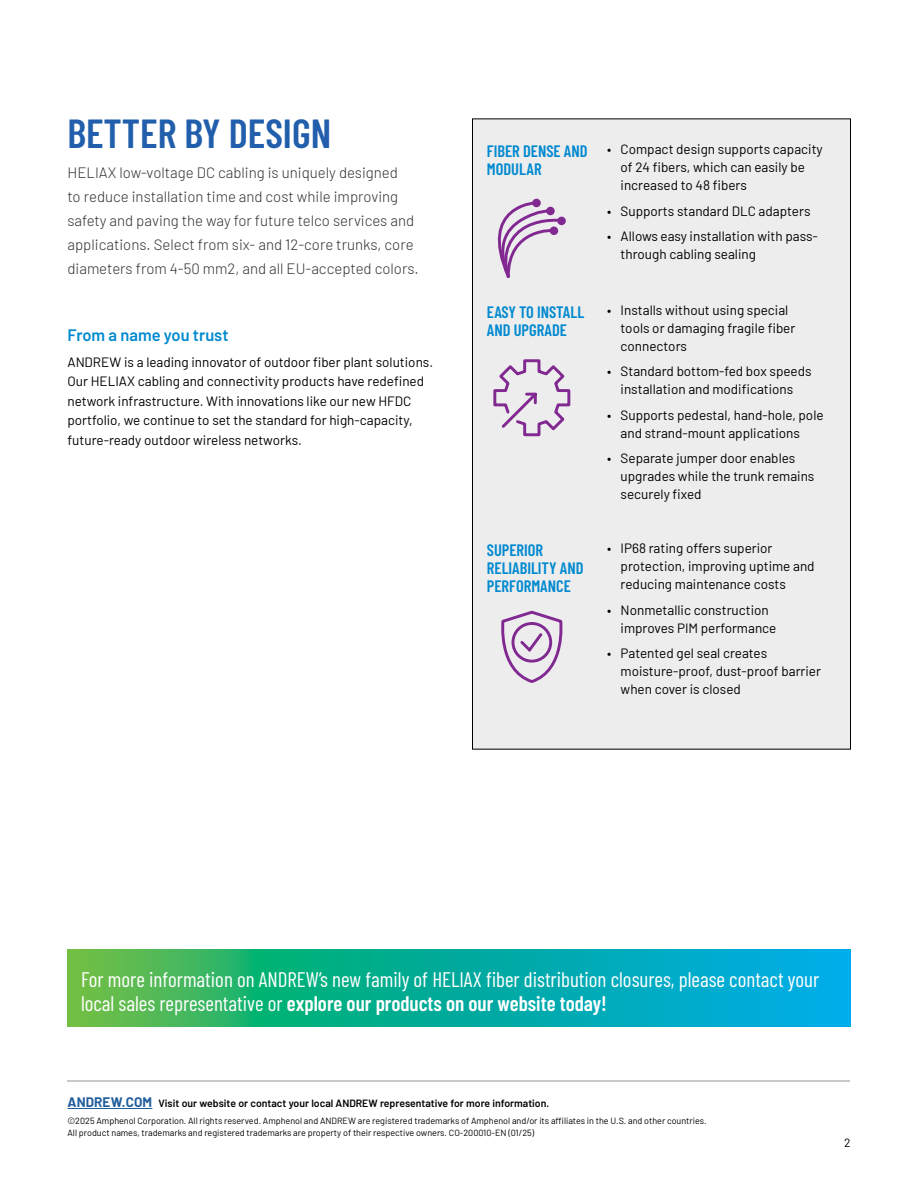
<style>
.page{position:relative;width:918px;height:1188px;background:#fff}
.page>*{position:absolute;margin:0;border:0;box-sizing:border-box;transform-origin:0 0}
.t1{font:600 40.5px "Barlow Condensed";color:#215eac}
.t2{font:21px/24px "Barlow Condensed";color:#fff}
.t3{font:600 16.5px/18px "Barlow Condensed";color:#0089cf}
.t4{font:600 16.5px "Barlow";color:#0089cf}
.t5{font:300 15px/24px "Barlow";color:#323132}
.t6{font:13.5px/18px "Barlow";color:#000}
.t7{font:12px "Barlow";color:#000}
.t8{font:600 10.5px "Barlow";color:#000}
.t9{font:9px/12px "Barlow";color:#000}
.s1{font-weight:600}
.s2{font-weight:700;font-size:13.5px;color:#215e9e}
</style>
<div class="page">
<hr style="left:68px;top:1080px;width:782px;height:2px;background:#cbc8c9">
<hr style="left:68px;top:1108px;width:84px;height:1px;background:#215e9e">
<div style="left:472px;top:119px;width:378px;height:630px;background:#ededee"></div>
<svg style="left:68px;top:949px;width:782px;height:78px;background:#12af9a"></svg>
<svg style="left:497px;top:200px;width:68px;height:78px"></svg>
<div style="left:550px;top:226px;width:8px;height:9px;background:#812990;border-radius:50%"></div>
<svg style="left:493px;top:359px;width:78px;height:78px"></svg>
<svg style="left:501px;top:610px;width:62px;height:73px"></svg>
<h1 class="t1" style="left:68px;top:105px;width:265px">BETTER BY DESIGN</h1>
<p class="t5" style="left:68px;top:160px;width:353px">HELIAX low-voltage DC cabling is uniquely designed<br>to reduce installation time and cost while improving safety and paving the way for future telco services and applications. Select from six- and 12-core trunks, core diameters from 4-50 mm2, and all EU-accepted colors.</p>
<p class="t4" style="left:68px;top:323px;width:163px">From a name you trust</p>
<p class="t6" style="left:68px;top:351px;width:367px;line-height:19.5px">ANDREW is a leading innovator of outdoor fiber plant solutions.<br>Our HELIAX cabling and connectivity products have redefined network infrastructure. With innovations like our new HFDC portfolio, we continue to set the standard for high-capacity, future-ready outdoor wireless networks.</p>
<p class="t3" style="left:487px;top:141px;width:102px">FIBER DENSE AND<br>MODULAR</p>
<p class="t6" style="left:621px;top:139px;width:204px;text-indent:-14px">• Compact design supports capacity of 24 fibers, which can easily be increased to 48 fibers</p>
<p class="t6" style="left:607px;top:201px;width:205px">• Supports standard DLC adapters</p>
<p class="t6" style="left:621px;top:226px;width:199px;text-indent:-14px">• Allows easy installation with pass&shy;through cabling sealing</p>
<p class="t3" style="left:487px;top:302px;width:99px">EASY TO INSTALL<br>AND UPGRADE</p>
<p class="t6" style="left:621px;top:300px;width:176px;text-indent:-14px">• Installs without using special tools or damaging fragile fiber connectors</p>
<p class="t6" style="left:607px;top:361px;width:206px;text-align:center">• Standard bottom-fed box speeds installation and modifications</p>
<p class="t6" style="left:621px;top:405px;width:205px;text-indent:-14px">• Supports pedestal, hand-hole, pole and strand-mount applications</p>
<p class="t6" style="left:621px;top:448px;width:195px;text-indent:-14px">• Separate jumper door enables upgrades while the trunk remains securely fixed</p>
<p class="t3" style="left:487px;top:540px;width:98px">SUPERIOR<br>RELIABILITY AND<br>PERFORMANCE</p>
<p class="t6" style="left:621px;top:538px;width:195px;text-indent:-14px">• IP68 rating offers superior protection, improving uptime and reducing maintenance costs</p>
<p class="t6" style="left:621px;top:600px;width:157px;text-indent:-14px">• Nonmetallic construction improves PIM performance</p>
<p class="t6" style="left:621px;top:643px;width:202px;text-indent:-14px">• Patented gel seal creates moisture-proof, dust-proof barrier when cover is closed</p>
<h2 class="t2" style="left:81px;top:965px;width:740px">For more information on ANDREW’s new family of HELIAX fiber distribution closures, please contact your local sales representative or <span class="s1">explore our products on our website today!</span></h2>
<p class="t8" style="left:68px;top:1096px;width:483px"><span class="s2">ANDREW.COM</span> Visit our website or contact your local ANDREW representative for more information.</p>
<p class="t9" style="left:68px;top:1114px;width:641px">©2025 Amphenol Corporation. All rights reserved. Amphenol and ANDREW are registered trademarks of Amphenol and/or its affiliates in the U.S. and other countries.<br>All product names, trademarks and registered trademarks are property of their respective owners. CO-200010-EN (01/25)</p>
<p class="t7" style="left:844px;top:1134px;width:8px">2</p>
</div>
